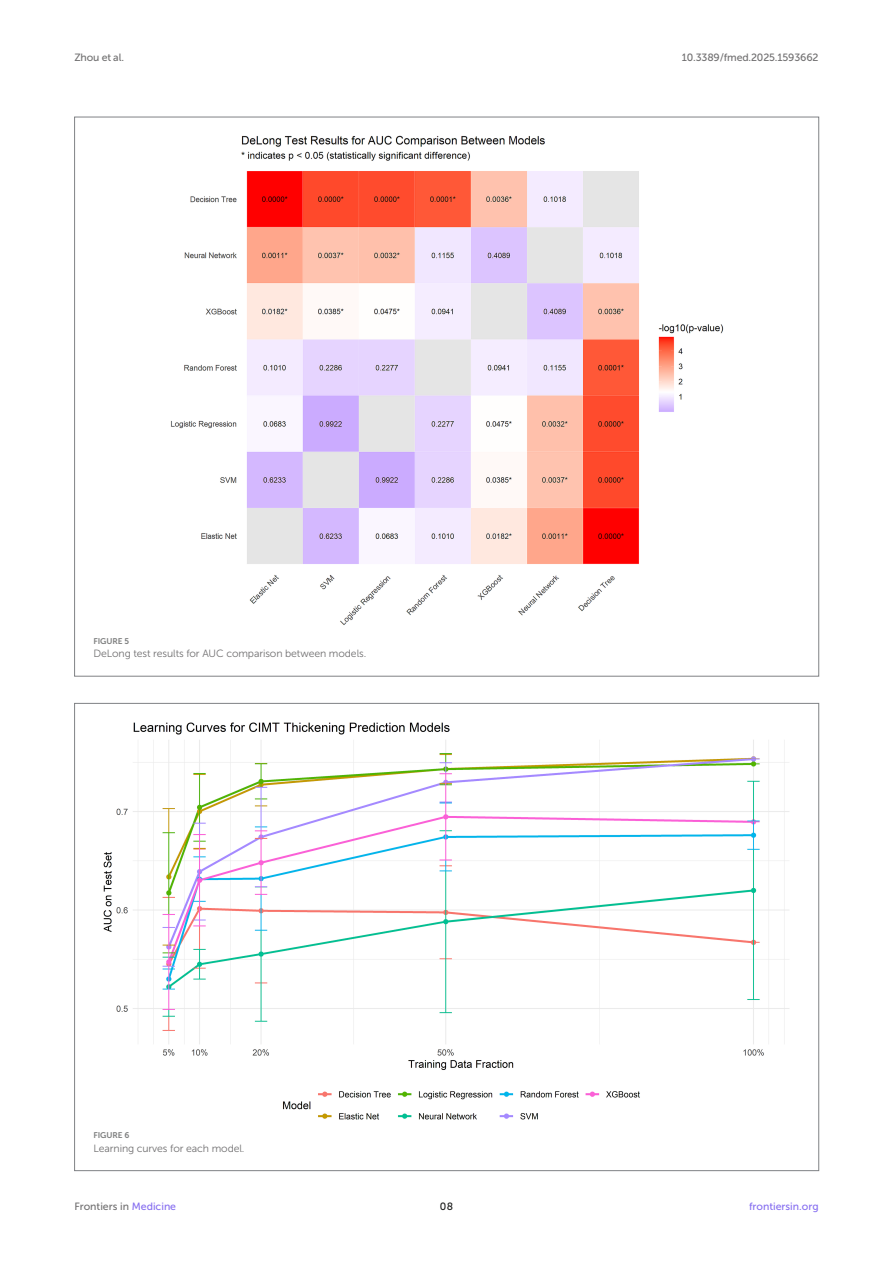
<style>
.page{position:relative;width:893px;height:1263px;background:#fff}
.page>*{position:absolute;margin:0;border:0;box-sizing:border-box;transform-origin:0 0}
.FIG_LEG{font:10.5px "Museo Sans 300";letter-spacing:-.01em;color:#706f70}
.t1{font:10.5px "Museo Sans 500";letter-spacing:-.015em;color:#706f70}
.t2{font:10.5px "Museo Sans 500";color:#856df0}
.t3{font:10.5px "Museo Sans 500";color:#1b1c1b}
.FIG_HD{font:8.25px "Museo Sans 700";letter-spacing:-.01em;color:#7e7f7f}
.s1{color:#856df0}
</style>
<div class="page">
<img style="left:170px;top:136px;width:553px;height:489px">
<img style="left:104px;top:722px;width:685px;height:397px">
<p class="t1" style="left:74px;top:51px;width:51px">Zhou et al.</p>
<p class="t1" style="left:682px;top:51px;width:138px">10.3389/fmed.2025.1593662</p>
<p class="FIG_HD" style="left:94px;top:636px;width:37px">FIGURE 5</p>
<p class="FIG_LEG" style="left:94px;top:648px;width:274px">DeLong test results for AUC comparison between models.</p>
<p class="FIG_HD" style="left:94px;top:1131px;width:37px">FIGURE 6</p>
<p class="FIG_LEG" style="left:94px;top:1142px;width:152px">Learning curves for each model.</p>
<p class="t1" style="left:74px;top:1200px;width:103px">Frontiers in <span class="s1">Medicine</span></p>
<p class="t3" style="left:440px;top:1200px;width:15px">08</p>
<p class="t2" style="left:749px;top:1200px;width:71px">frontiersin.org</p>
</div>
